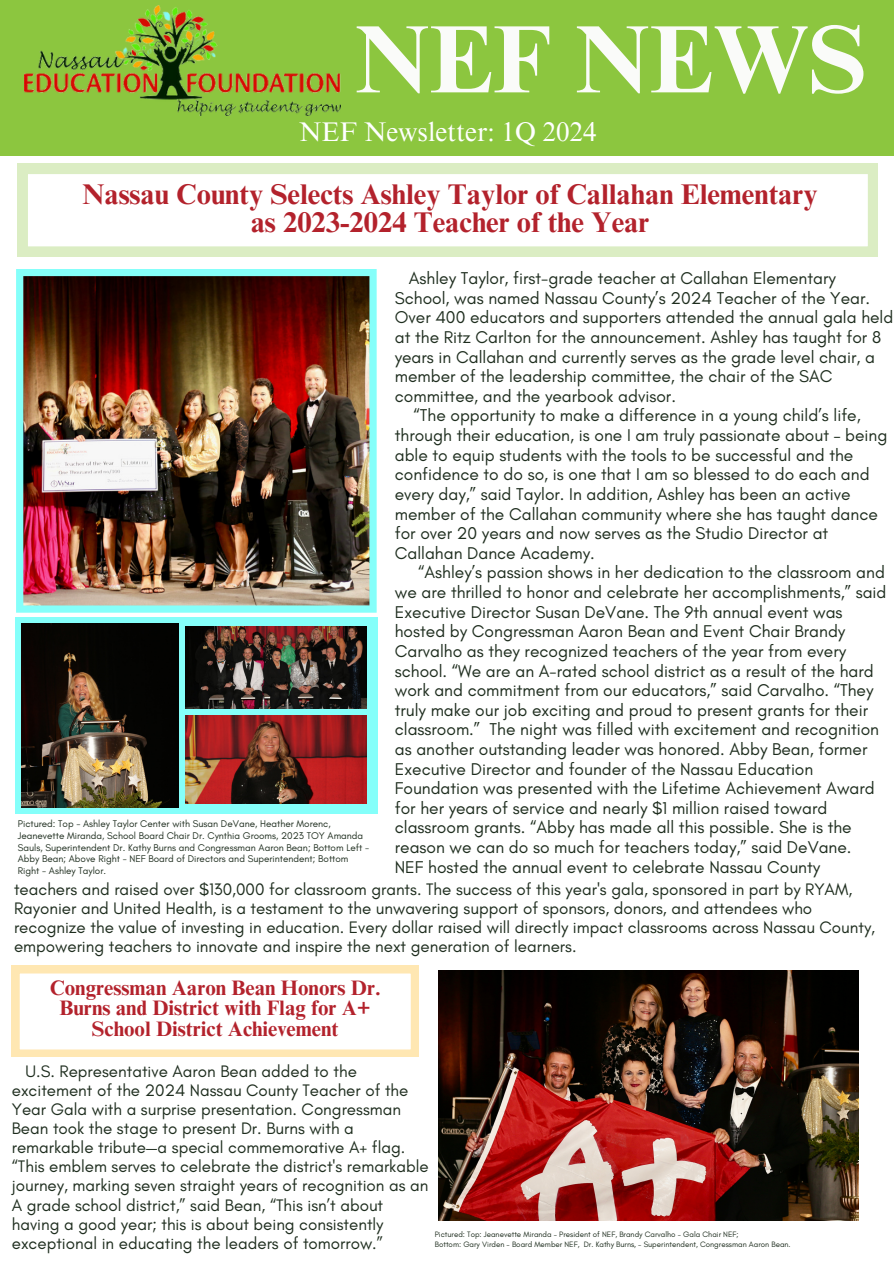
<style>
.page{position:relative;width:894px;height:1264px;background:#fff}
.page>*{position:absolute;margin:0;border:0;box-sizing:border-box;transform-origin:0 0}
.t1{font:700 96px "Times NRMT Pro";color:#fafbf9}
.t2{font:700 28.5px/28.2px "Times NRMT Pro";color:#b3222c;text-align:center}
.t3{font:27px "Times NRMT Pro";color:#fff}
.t4{font:700 21px/20.2px "Times NRMT Pro";color:#b3222c;text-align:center}
.t5{font:17.4px "Glacial Indifference";color:#1e2d1e}
.t6{font:16.95px/19.2px "Glacial Indifference";color:#1e2d1e}
.t7{font:9.9px/11.6px "Glacial Indifference";color:#1e2d1e}
.t8{font:7.95px "Glacial Indifference";color:#1e2d1e}
</style>
<div class="page">
<img style="left:16px;top:269px;width:360px;height:343px">
<div style="left:0;top:0;width:893px;height:155px;background:#8cc63f"></div>
<img style="left:25px;top:6px;width:315px;height:109px">
<svg style="left:18px;top:164px;width:859px;height:92px"></svg>
<svg style="left:12px;top:965px;width:406px;height:91px"></svg>
<div style="left:15px;top:617px;width:362px;height:196px;background:#85fffa"></div>
<img style="left:21px;top:624px;width:158px;height:183px">
<img style="left:438px;top:970px;width:420px;height:250px">
<img style="left:186px;top:626px;width:180px;height:82px">
<img style="left:186px;top:715px;width:180px;height:88px">
<h3 class="t1" style="left:355px;top:23px;width:513px">NEF NEWS</h3>
<p class="t3" style="left:299px;top:122px;width:299px">NEF Newsletter: 1Q 2024</p>
<h5 class="t2" style="left:82px;top:183px;width:736px">Nassau County Selects Ashley Taylor of Callahan Elementary as 2023-2024 Teacher of the Year</h5>
<p class="t5" style="left:409px;top:267px;width:428px">Ashley Taylor, first-grade teacher at Callahan Elementary</p>
<p class="t5" style="left:394px;top:287px;width:476px">School, was named Nassau County’s 2024 Teacher of the Year.</p>
<p class="t5" style="left:394px;top:307px;width:500px">Over 400 educators and supporters attended the annual gala held</p>
<p class="t5" style="left:394px;top:326px;width:487px">at the Ritz Carlton for the announcement. Ashley has taught for 8</p>
<p class="t5" style="left:394px;top:346px;width:481px">years in Callahan and currently serves as the grade level chair, a</p>
<p class="t5" style="left:394px;top:365px;width:439px">member of the leadership committee, the chair of the SAC</p>
<p class="t5" style="left:394px;top:385px;width:282px">committee, and the yearbook advisor.</p>
<p class="t5" style="left:413px;top:405px;width:448px">“The opportunity to make a difference in a young child’s life,</p>
<p class="t5" style="left:394px;top:424px;width:494px">through their education, is one I am truly passionate about – being</p>
<p class="t5" style="left:394px;top:444px;width:460px">able to equip students with the tools to be successful and the</p>
<p class="t5" style="left:394px;top:464px;width:476px">confidence to do so, is one that I am so blessed to do each and</p>
<p class="t5" style="left:394px;top:483px;width:457px">every day,” said Taylor. In addition, Ashley has been an active</p>
<p class="t5" style="left:394px;top:503px;width:484px">member of the Callahan community where she has taught dance</p>
<p class="t5" style="left:394px;top:522px;width:435px">for over 20 years and now serves as the Studio Director at</p>
<p class="t5" style="left:394px;top:542px;width:201px">Callahan Dance Academy.</p>
<p class="t5" style="left:418px;top:562px;width:468px">“Ashley’s passion shows in her dedication to the classroom and</p>
<p class="t5" style="left:394px;top:581px;width:493px">we are thrilled to honor and celebrate her accomplishments,” said</p>
<p class="t5" style="left:394px;top:601px;width:449px">Executive Director Susan DeVane. The 9th annual event was</p>
<p class="t5" style="left:394px;top:620px;width:452px">hosted by Congressman Aaron Bean and Event Chair Brandy</p>
<p class="t5" style="left:394px;top:640px;width:452px">Carvalho as they recognized teachers of the year from every</p>
<p class="t5" style="left:394px;top:660px;width:480px">school. “We are an A-rated school district as a result of the hard</p>
<p class="t5" style="left:394px;top:679px;width:480px">work and commitment from our educators,” said Carvalho. “They</p>
<p class="t5" style="left:394px;top:699px;width:474px">truly make our job exciting and proud to present grants for their</p>
<p class="t5" style="left:394px;top:718px;width:485px">classroom.” The night was filled with excitement and recognition</p>
<p class="t5" style="left:394px;top:738px;width:474px">as another outstanding leader was honored. Abby Bean, former</p>
<p class="t5" style="left:394px;top:758px;width:420px">Executive Director and founder of the Nassau Education</p>
<p class="t5" style="left:394px;top:777px;width:481px">Foundation was presented with the Lifetime Achievement Award</p>
<p class="t5" style="left:394px;top:797px;width:434px">for her years of service and nearly $1 million raised toward</p>
<p class="t5" style="left:394px;top:817px;width:458px">classroom grants. “Abby has made all this possible. She is the</p>
<p class="t5" style="left:394px;top:836px;width:458px">reason we can do so much for teachers today,” said DeVane.</p>
<p class="t5" style="left:394px;top:856px;width:427px">NEF hosted the annual event to celebrate Nassau County</p>
<h4 class="t7" style="left:18px;top:818px;width:353px">Pictured: Top - Ashley Taylor Center with Susan DeVane, Heather Morenc, Jeanevette Miranda, School Board Chair Dr. Cynthia Grooms, 2023 TOY Amanda Sauls, Superintendent Dr. Kathy Burns and Congressman Aaron Bean; Bottom Left - Abby Bean; Above Right - NEF Board of Directors and Superintendent; Bottom Right - Ashley Taylor.</h4>
<p class="t6" style="left:14px;top:879px;width:862px">teachers and raised over $130,000 for classroom grants. The success of this year's gala, sponsored in part by RYAM, Rayonier and United Health, is a testament to the unwavering support of sponsors, donors, and attendees who recognize the value of investing in education. Every dollar raised will directly impact classrooms across Nassau County, empowering teachers to innovate and inspire the next generation of learners.</p>
<h6 class="t4" style="left:50px;top:980px;width:332px">Congressman Aaron Bean Honors Dr.<br>Burns and District with Flag for A+<br>School District Achievement</h6>
<h5 class="t6" style="left:12px;top:1061px;width:418px;text-indent:14px">U.S. Representative Aaron Bean added to the excitement of the 2024 Nassau County Teacher of the Year Gala with a surprise presentation. Congressman Bean took the stage to present Dr. Burns with a remarkable tribute—a special commemorative A+ flag. “This emblem serves to celebrate the district's remarkable journey, marking seven straight years of recognition as an A grade school district,” said Bean, “This isn’t about having a good year; this is about being consistently exceptional in educating the leaders of tomorrow.”</h5>
<h5 class="t8" style="left:434px;top:1229px;width:305px">Pictured: Top: Jeanevette Miranda - President of NEF, Brandy Carvalho - Gala Chair NEF;</h5>
<p class="t8" style="left:434px;top:1238px;width:357px">Bottom: Gary Virden - Board Member NEF, Dr. Kathy Burns, - Superintendent, Congressman Aaron Bean.</p>
</div>
